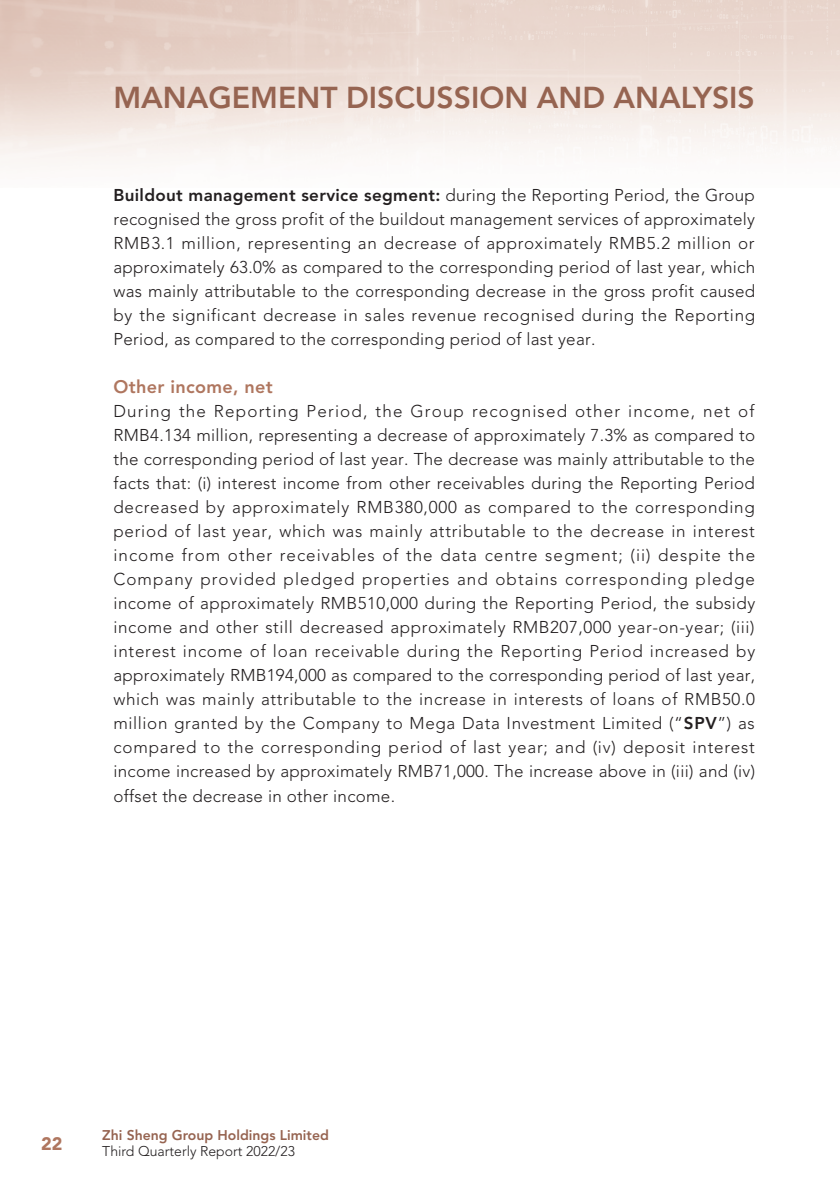
<style>
.page{position:relative;width:840px;height:1191px;background:#fff}
.page>*{position:absolute;margin:0;border:0;box-sizing:border-box;transform-origin:0 0}
.t1{font:800 30px "Avenir LT Std";color:#966451}
._02_H2{font:800 18px "Avenir LT Std";letter-spacing:.02em;color:#af765f}
.t2{font:900 18px "Avenir LT Std";color:#af765f}
._00_txt{font:300 17px/24px "Avenir LT Std";letter-spacing:.015em;color:#231f20;text-align:justify}
.t3{font:800 14px "Avenir LT Std";color:#966451}
.t4{font:300 14px "Avenir LT Std";color:#231f20}
.s1{font-weight:800}
</style>
<div class="page">
<h1 class="t1" style="left:113px;top:80px;width:642px">MANAGEMENT DISCUSSION AND ANALYSIS</h1>
<p class="_00_txt" style="left:113px;top:183px;width:643px"><span class="s1">Buildout management service segment:</span> during the Reporting Period, the Group recognised the gross profit of the buildout management services of approximately RMB3.1 million, representing an decrease of approximately RMB5.2 million or approximately 63.0% as compared to the corresponding period of last year, which was mainly attributable to the corresponding decrease in the gross profit caused by the significant decrease in sales revenue recognised during the Reporting Period, as compared to the corresponding period of last year.</p>
<p class="_02_H2" style="left:113px;top:376px;width:161px">Other income, net</p>
<p class="_00_txt" style="left:113px;top:399px;width:643px">During the Reporting Period, the Group recognised other income, net of RMB4.134 million, representing a decrease of approximately 7.3% as compared to the corresponding period of last year. The decrease was mainly attributable to the facts that: (i) interest income from other receivables during the Reporting Period decreased by approximately RMB380,000 as compared to the corresponding period of last year, which was mainly attributable to the decrease in interest income from other receivables of the data centre segment; (ii) despite the Company provided pledged properties and obtains corresponding pledge income of approximately RMB510,000 during the Reporting Period, the subsidy income and other still decreased approximately RMB207,000 year-on-year; (iii) interest income of loan receivable during the Reporting Period increased by approximately RMB194,000 as compared to the corresponding period of last year, which was mainly attributable to the increase in interests of loans of RMB50.0 million granted by the Company to Mega Data Investment Limited (“<span class="s1">SPV</span>”) as compared to the corresponding period of last year; and (iv) deposit interest income increased by approximately RMB71,000. The increase above in (iii) and (iv) offset the decrease in other income.</p>
<p class="t2" style="left:41px;top:1132px;width:23px">22</p>
<p class="t3" style="left:102px;top:1127px;width:228px">Zhi Sheng Group Holdings Limited</p>
<p class="t4" style="left:102px;top:1143px;width:194px">Third Quarterly Report 2022/23</p>
</div>
